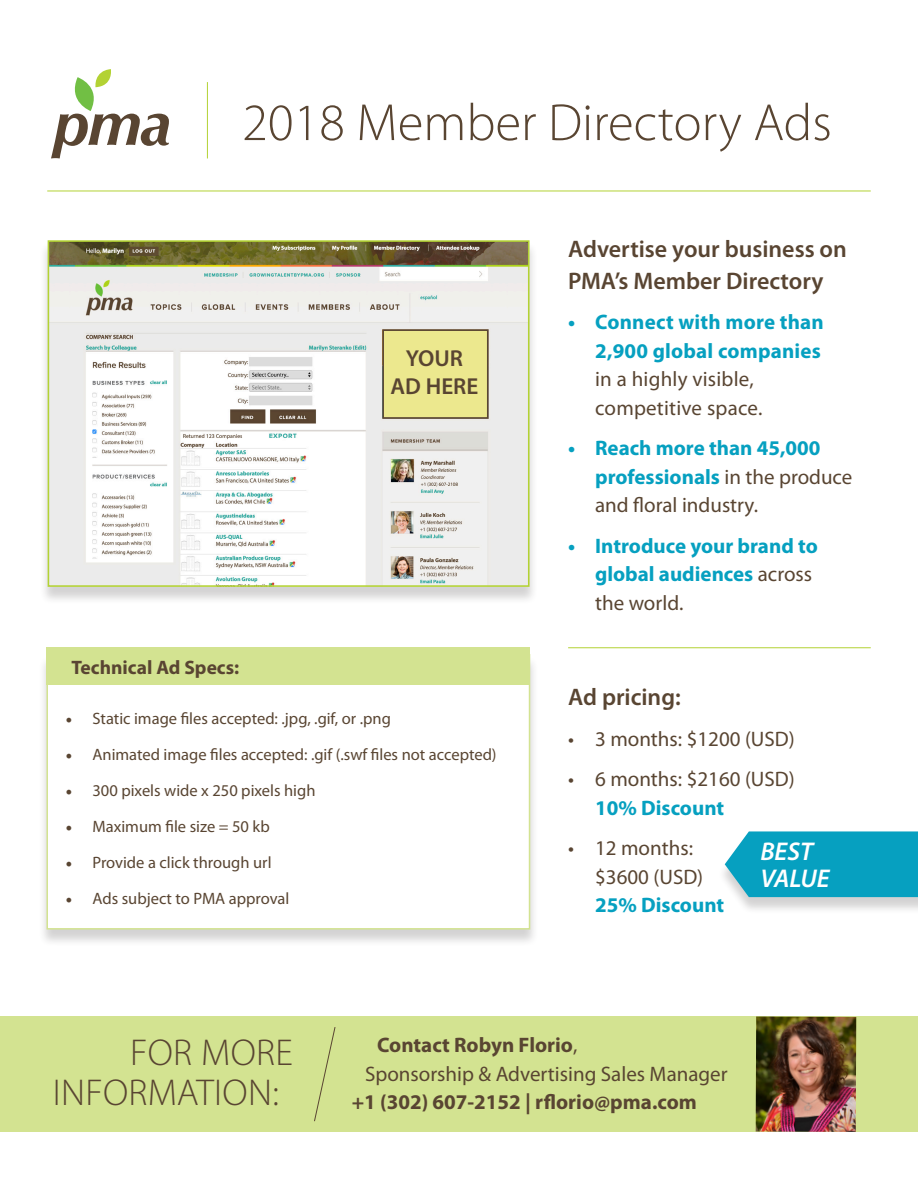
<style>
.page{position:relative;width:918px;height:1188px;background:#fff}
.page>*{position:absolute;margin:0;border:0;box-sizing:border-box;transform-origin:0 0}
.t1{font:300 52.65px "Myriad Pro";color:#594532}
.t2{font:300 37.5px/40.5px "Myriad Pro";letter-spacing:.01em;color:#594532}
.t3{font:italic 600 25.8px "Myriad Pro";color:#fff}
.t4{font:600 24px/31.5px "Myriad Pro";color:#594532}
.t5{font:600 23.1px "Myriad Pro";color:#594532}
.t6{font:700 21px/28.5px "Myriad Pro";color:#06a0c0}
.t7{font:21px/28.5px "Myriad Pro";color:#594532}
.t8{font:700 21px "Myriad Pro";color:#594532}
.t9{font:700 19.5px "Myriad Pro";color:#594532}
.t10{font:16.5px "Myriad Pro";color:#594532}
.s1{font-family:"Minion Pro";font-size:18px}
.s2{font-weight:400;color:#594532}
.s3{font-weight:700;color:#06a0c0}
.s4{font-weight:700}
</style>
<div class="page">
<div style="left:38px;top:655px;width:500px;height:292px;background:#231f20;opacity:.2"></div>
<div style="left:46px;top:654px;width:484px;height:276px;background:#fff;border:2px solid #d3e391"></div>
<div style="left:46px;top:647px;width:484px;height:37px;background:#d3e391"></div>
<div style="left:0;top:1017px;width:918px;height:115px;background:#d3e391"></div>
<svg style="left:51px;top:69px;width:118px;height:89px"></svg>
<hr style="left:207px;top:82px;width:1px;height:76px;background:#b3d234">
<hr style="left:47px;top:191px;width:824px;height:1px;background:#b3d234">
<div style="left:39px;top:242px;width:499px;height:362px;background:#231f20;opacity:.2"></div>
<img style="left:51px;top:243px;width:476px;height:341px">
<div style="left:48px;top:240px;width:482px;height:347px;border:2px solid #b3d234"></div>
<div style="left:382px;top:329px;width:107px;height:90px;background:#ece88e;border:2px solid #594532"></div>
<svg style="left:314px;top:1027px;width:22px;height:95px"></svg>
<div style="left:718px;top:833px;width:200px;height:81px;background:#231f20;opacity:.2"></div>
<svg style="left:725px;top:831px;width:193px;height:66px;background:#16a5c3"></svg>
<hr style="left:568px;top:647px;width:303px;height:1px;background:#b3d234">
<img style="left:756px;top:1017px;width:100px;height:115px">
<p class="t1" style="left:242px;top:91px;width:591px">2018 Member Directory Ads</p>
<p class="t9" style="left:71px;top:655px;width:169px">Technical Ad Specs:</p>
<p class="t5" style="left:406px;top:344px;width:59px">YOUR</p>
<p class="t5" style="left:390px;top:371px;width:89px">AD HERE</p>
<p class="t10" style="left:65px;top:708px;width:327px"><span class="s1">•</span> Static image files accepted: .jpg, .gif, or .png</p>
<p class="t10" style="left:65px;top:744px;width:433px"><span class="s1">•</span> Animated image files accepted: .gif (.swf files not accepted)</p>
<p class="t10" style="left:65px;top:780px;width:252px"><span class="s1">•</span> 300 pixels wide x 250 pixels high</p>
<p class="t10" style="left:65px;top:816px;width:206px"><span class="s1">•</span> Maximum file size = 50 kb</p>
<p class="t10" style="left:65px;top:852px;width:208px"><span class="s1">•</span> Provide a click through url</p>
<p class="t10" style="left:65px;top:888px;width:225px"><span class="s1">•</span> Ads subject to PMA approval</p>
<p class="t4" style="left:568px;top:233px;width:280px">Advertise your business on<br>PMA’s Member Directory</p>
<p class="t6" style="left:595px;top:307px;width:230px;text-indent:-27px">• Connect with more than<br>2,900 global companies <span class="s2">in a highly visible, competitive space.</span></p>
<p class="t6" style="left:595px;top:433px;width:259px;text-indent:-27px">• Reach more than 45,000 professionals <span class="s2">in the produce and floral industry.</span></p>
<p class="t6" style="left:595px;top:531px;width:224px;text-indent:-27px">• Introduce your brand to global audiences <span class="s2">across the world.</span></p>
<p class="t4" style="left:568px;top:681px;width:114px">Ad pricing:</p>
<p class="t7" style="left:568px;top:724px;width:228px">• 3 months: $1200 (USD)</p>
<p class="t7" style="left:595px;top:765px;width:201px;text-indent:-27px">• 6 months: $2160 (USD)<br><span class="s3">10% Discount</span></p>
<p class="t7" style="left:595px;top:834px;width:131px;text-indent:-27px">• 12 months: $3600 (USD)<br><span class="s3">25% Discount</span></p>
<p class="t3" style="left:760px;top:835px;width:54px">BEST</p>
<p class="t3" style="left:760px;top:862px;width:71px">VALUE</p>
<p class="t2" style="left:53px;top:1032px;width:242px;text-indent:77px">FOR MORE<br>INFORMATION:</p>
<p class="t7" style="left:365px;top:1031px;width:364px;text-indent:12px"><span class="s4">Contact Robyn Florio</span>,<br>Sponsorship &amp; Advertising Sales Manager</p>
<p class="t8" style="left:352px;top:1088px;width:347px">+1 (302) 607-2152 | rflorio@pma.com</p>
</div>
